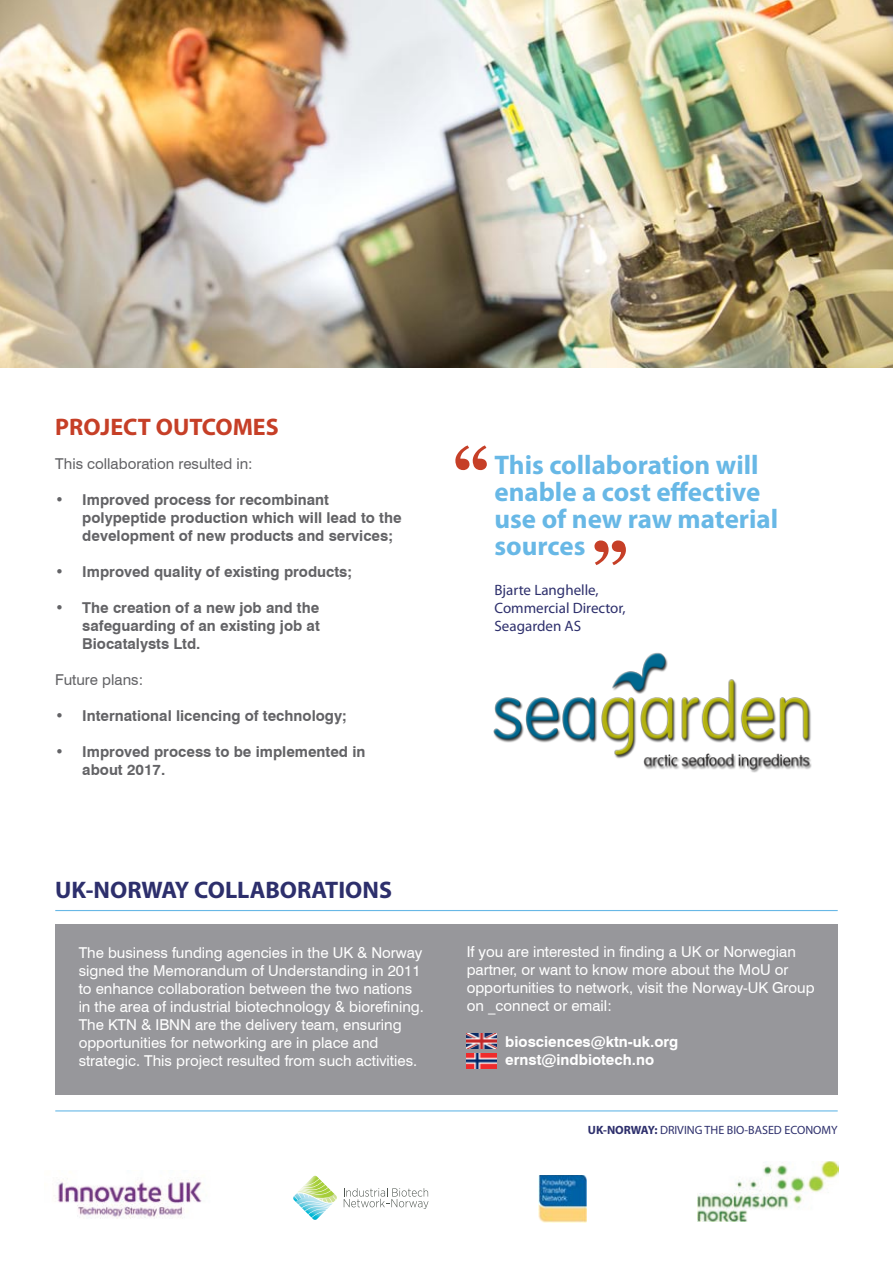
<style>
.page{position:relative;width:893px;height:1263px;background:#fff}
.page>*{position:absolute;margin:0;border:0;box-sizing:border-box;transform-origin:0 0}
.t1{font:700 72px "Georgia";color:#c63f27}
.t2{font:700 27px/27px "Myriad Pro";color:#68b8e6}
.t3{font:700 24px "Myriad Pro";color:#2d2f6c}
.t4{font:700 24px "Myriad Pro";color:#c63f27}
.t5{font:15px/18px "Swiss 721 BT";color:#fff}
.t6{font:700 15px/18px "Swiss 721 BT";color:#636366}
.t7{font:15px "Myriad Pro";color:#2d2f6c}
.t8{font:700 15px "Swiss 721 BT";color:#fff}
.t9{font:15px "Swiss 721 BT";color:#636366}
.t10{font:12px "Myriad Pro";color:#2d2f6c}
.s1{font-weight:700}
</style>
<div class="page">
<div style="left:55px;top:925px;width:783px;height:170px;background:#97979b"></div>
<img style="left:0;top:0;width:893px;height:368px">
<hr style="left:55px;top:1110px;width:783px;height:1px;background:#68b8e6">
<img style="left:538px;top:1175px;width:48px;height:47px">
<img style="left:53px;top:1178px;width:149px;height:41px">
<img style="left:697px;top:1161px;width:142px;height:61px">
<svg style="left:344px;top:1188px;width:84px;height:21px"></svg>
<svg style="left:294px;top:1176px;width:43px;height:27px"></svg>
<img style="left:316px;top:1194px;width:19px;height:4px">
<hr style="left:55px;top:910px;width:783px;height:1px;background:#68b8e6">
<img style="left:493px;top:652px;width:319px;height:121px">
<img style="left:467px;top:1033px;width:30px;height:15px">
<img style="left:467px;top:1053px;width:30px;height:15px">
<p class="t4" style="left:55px;top:411px;width:225px">PROJECT OUTCOMES</p>
<p class="t9" style="left:55px;top:455px;width:199px">This collaboration resulted in:</p>
<p class="t6" style="left:82px;top:490px;width:321px;text-indent:-27px">• Improved process for recombinant polypeptide production which will lead to the development of new products and services;</p>
<p class="t6" style="left:55px;top:562px;width:298px">• Improved quality of existing products;</p>
<p class="t6" style="left:82px;top:598px;width:239px;text-align:justify;text-indent:-27px">• The creation of a new job and the safeguarding of an existing job at Biocatalysts Ltd.</p>
<p class="t9" style="left:55px;top:671px;width:89px">Future plans:</p>
<p class="t6" style="left:55px;top:706px;width:293px">• International licencing of technology;</p>
<p class="t6" style="left:82px;top:742px;width:285px;text-indent:-27px">• Improved process to be implemented in about 2017.</p>
<p class="t3" style="left:55px;top:874px;width:338px">UK-NORWAY COLLABORATIONS</p>
<p class="t1" style="left:453px;top:428px;width:39px">“</p>
<p class="t2" style="left:494px;top:451px;width:267px">This collaboration will enable a cost effective</p>
<p class="t2" style="left:494px;top:505px;width:285px">use of new raw material sources</p>
<p class="t7" style="left:494px;top:581px;width:106px">Bjarte Langhelle,</p>
<p class="t7" style="left:494px;top:599px;width:133px">Commercial Director,</p>
<p class="t7" style="left:494px;top:617px;width:88px">Seagarden AS</p>
<p class="t1" style="left:591px;top:523px;width:39px">”</p>
<p class="t5" style="left:79px;top:943px;width:347px">The business funding agencies in the UK &amp; Norway signed the Memorandum of Understanding in 2011 to enhance collaboration between the two nations in the area of industrial biotechnology &amp; biorefining.<br>The KTN &amp; IBNN are the delivery team, ensuring opportunities for networking are in place and strategic. This project resulted from such activities.</p>
<p class="t5" style="left:467px;top:942px;width:350px">If you are interested in finding a UK or Norwegian partner, or want to know more about the MoU or opportunities to network, visit the Norway-UK Group on _connect or email:</p>
<p class="t8" style="left:505px;top:1032px;width:175px">biosciences@ktn-uk.org</p>
<p class="t8" style="left:505px;top:1050px;width:150px">ernst@indbiotech.no</p>
<p class="t10" style="left:588px;top:1122px;width:251px"><span class="s1">UK-NORWAY:</span> DRIVING THE BIO-BASED ECONOMY</p>
</div>
